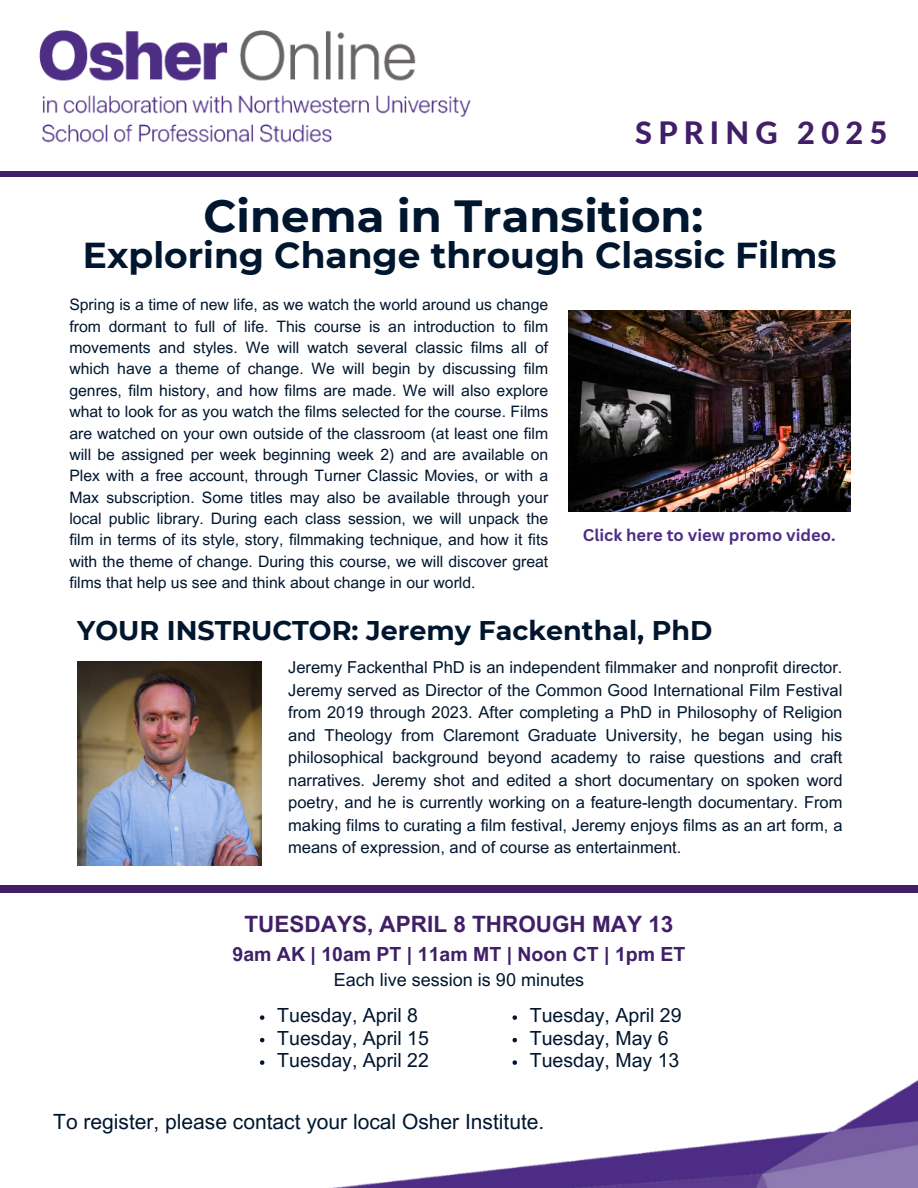
<style>
.page{position:relative;width:918px;height:1188px;background:#fff}
.page>*{position:absolute;margin:0;border:0;box-sizing:border-box;transform-origin:0 0}
.t1{font:700 45px "Montserrat";color:#00162e}
.t2{font:700 36px "Montserrat";color:#00162e}
.t3{font:800 30.75px "Lato";letter-spacing:.2em;color:#401f68}
.t4{font:700 27px "Montserrat";color:#00162e}
.t5{font:700 22.5px "Arial MT Pro";color:#401f68}
.t6{font:21px "Arial MT Pro";color:#00162e}
.t7{font:19.5px "Arial MT Pro";color:#00162e}
.t8{font:700 19.5px "Arial MT Pro";color:#401f68}
.t9{font:18px "Arial MT Pro";color:#00162e}
.t10{font:16.5px/22.5px "Arial MT Pro";color:#00162e;text-align:justify}
.t11{font:700 16.5px "Canva Sans";color:#4d2d85}
.t12{font:15.75px/21.3px "Arial MT Pro";color:#00162e;text-align:justify}
</style>
<div class="page">
<img style="left:332px;top:1063px;width:586px;height:125px">
<img style="left:39px;top:30px;width:432px;height:113px">
<div style="left:1px;top:885px;width:917px;height:8px;background:#401f68"></div>
<img style="left:77px;top:662px;width:185px;height:203px">
<div style="left:0;top:171px;width:918px;height:5px;background:#401f68"></div>
<img style="left:568px;top:310px;width:283px;height:201px">
<svg style="left:260px;top:1015px;width:4px;height:5px"></svg>
<svg style="left:260px;top:1038px;width:4px;height:4px"></svg>
<svg style="left:260px;top:1060px;width:4px;height:5px"></svg>
<svg style="left:513px;top:1015px;width:4px;height:5px"></svg>
<svg style="left:513px;top:1038px;width:4px;height:4px"></svg>
<svg style="left:513px;top:1060px;width:4px;height:5px"></svg>
<p class="t3" style="left:635px;top:113px;width:253px">SPRING 2025</p>
<h4 class="t1" style="left:204px;top:188px;width:501px">Cinema in Transition:</h4>
<h4 class="t2" style="left:83px;top:233px;width:755px">Exploring Change through Classic Films</h4>
<h6 class="t12" style="left:69px;top:296px;width:480px">Spring is a time of new life, as we watch the world around us change from dormant to full of life. This course is an introduction to film movements and styles. We will watch several classic films all of which have a theme of change. We will begin by discussing film genres, film history, and how films are made. We will also explore what to look for as you watch the films selected for the course. Films are watched on your own outside of the classroom (at least one film will be assigned per week beginning week 2) and are available on Plex with a free account, through Turner Classic Movies, or with a Max subscription. Some titles may also be available through your local public library. During each class session, we will unpack the film in terms of its style, story, filmmaking technique, and how it fits with the theme of change. During this course, we will discover great films that help us see and think about change in our world.</h6>
<p class="t11" style="left:583px;top:523px;width:254px">Click here to view promo video.</p>
<p class="t4" style="left:77px;top:614px;width:637px">YOUR INSTRUCTOR: Jeremy Fackenthal, PhD</p>
<p class="t10" style="left:288px;top:658px;width:556px">Jeremy Fackenthal PhD is an independent filmmaker and nonprofit director.<br>Jeremy served as Director of the Common Good International Film Festival from 2019 through 2023. After completing a PhD in Philosophy of Religion and Theology from Claremont Graduate University, he began using his philosophical background beyond academy to raise questions and craft narratives. Jeremy shot and edited a short documentary on spoken word poetry, and he is currently working on a feature-length documentary. From making films to curating a film festival, Jeremy enjoys films as an art form, a means of expression, and of course as entertainment.</p>
<h3 class="t5" style="left:245px;top:915px;width:430px">TUESDAYS, APRIL 8 THROUGH MAY 13</h3>
<p class="t8" style="left:232px;top:947px;width:454px">9am AK | 10am PT | 11am MT | Noon CT | 1pm ET</p>
<p class="t9" style="left:334px;top:973px;width:252px">Each live session is 90 minutes</p>
<p class="t7" style="left:277px;top:1008px;width:142px">Tuesday, April 8</p>
<p class="t7" style="left:277px;top:1030px;width:153px">Tuesday, April 15</p>
<p class="t7" style="left:277px;top:1053px;width:153px">Tuesday, April 22</p>
<p class="t7" style="left:530px;top:1008px;width:153px">Tuesday, April 29</p>
<p class="t7" style="left:530px;top:1030px;width:140px">Tuesday, May 6</p>
<p class="t7" style="left:530px;top:1053px;width:151px">Tuesday, May 13</p>
<p class="t6" style="left:53px;top:1114px;width:493px">To register, please contact your local Osher Institute.</p>
</div>
